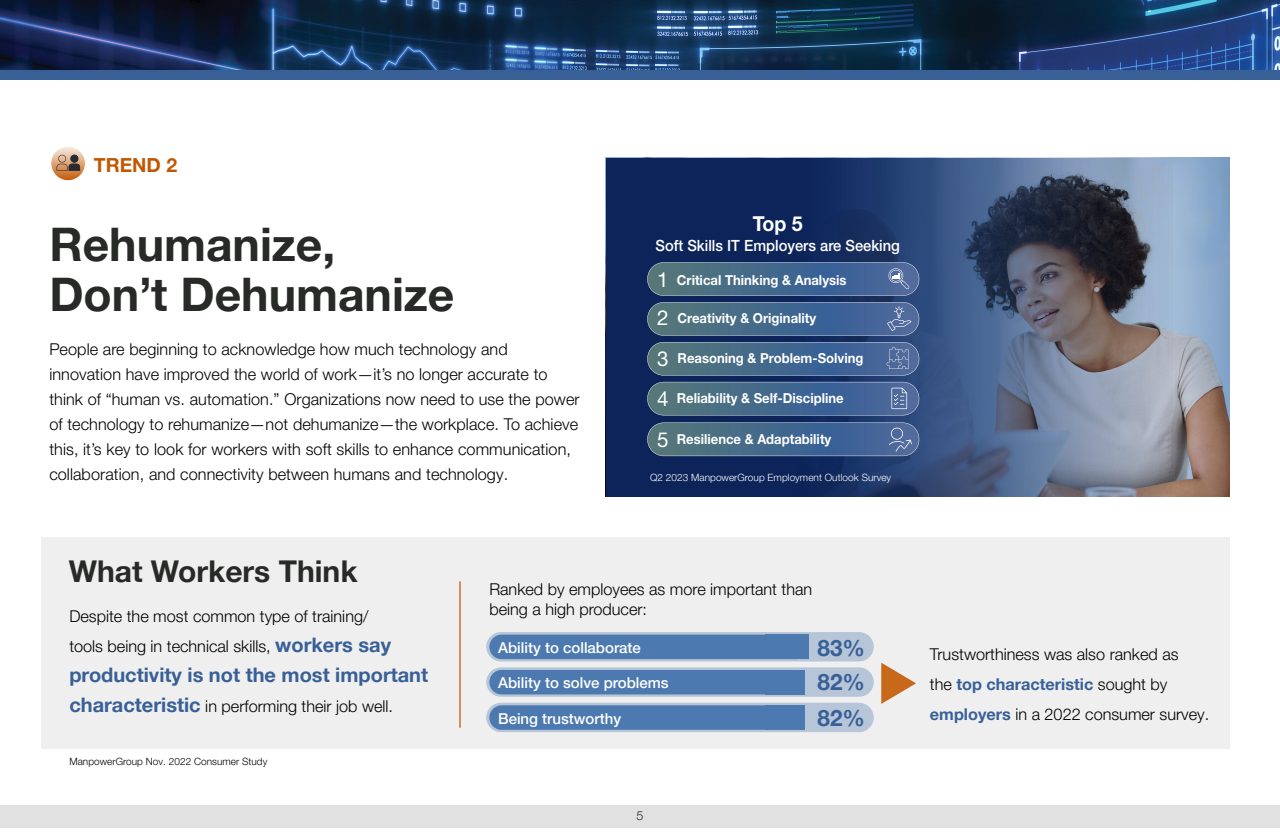
<style>
.page{position:relative;width:1280px;height:840px;background:#fff}
.page>*{position:absolute;margin:0;border:0;box-sizing:border-box;transform-origin:0 0}
.t1{font:700 46.25px/50px "Helvetica Neue LT Pro";color:#282a28}
.t2{font:700 30px "Helvetica Neue LT Pro";color:#282a28}
.t3{font:700 22.5px "Helvetica Neue LT Pro";color:#386097}
.t4{font:20.62px/40px "Helvetica Neue LT Pro";color:#fff;text-align:justify}
.t5{font:700 20.62px "Helvetica Neue LT Pro";color:#fff;scale:.95 1}
.t6{font:700 20px "Helvetica Neue LT Pro";color:#386097}
.t7{font:700 19.38px "Helvetica Neue LT Pro";color:#c25700}
.t8{font:300 16.25px/25px "Helvetica Neue LT Pro";letter-spacing:.005em;color:#000}
.t9{font:500 15.5px "Helvetica Neue LT Pro";color:#fff;scale:.95 1}
.t10{font:500 15px "Helvetica Neue LT Pro";color:#fff}
.t11{font:700 13.75px "Helvetica Neue LT Pro";color:#fff;scale:.95 1}
.t12{font:300 12.5px "Helvetica Neue LT Pro";color:#282a32}
.t13{font:300 10px "Helvetica Neue LT Pro";letter-spacing:.005em;color:#fff}
.t14{font:300 10px "Helvetica Neue LT Pro";letter-spacing:.005em;color:#000}
.s1{font-weight:700;font-size:20px;color:#386097}
.s2{font-weight:700;color:#386097}
</style>
<div class="page">
<div style="left:0;top:805px;width:1280px;height:23px;background:#e1e1e2"></div>
<img style="left:0;top:0;width:1280px;height:70px">
<div style="left:0;top:70px;width:1280px;height:10px;background:#386097"></div>
<img style="left:1172px;top:158px;width:58px;height:339px">
<div style="left:41px;top:538px;width:1189px;height:211px;background:#efefef"></div>
<svg style="left:606px;top:158px;width:566px;height:339px;background:#3d4f74"></svg>
<svg style="left:647px;top:302px;width:272px;height:34px;background:#4a6c8f"></svg>
<svg style="left:647px;top:342px;width:272px;height:34px;background:#4a6c8f"></svg>
<svg style="left:647px;top:382px;width:272px;height:33px;background:#496b8e"></svg>
<svg style="left:647px;top:423px;width:272px;height:33px;background:#486b8e"></svg>
<svg style="left:647px;top:262px;width:272px;height:34px;background:#4b6c8f"></svg>
<hr style="left:459px;top:581px;width:2px;height:147px;background:#c25700">
<svg style="left:486px;top:632px;width:388px;height:29px;background:#b0c1d6"></svg>
<div style="left:489px;top:635px;width:320px;height:24px;background:#4c79af;border-radius:12px"></div>
<div style="left:765px;top:635px;width:44px;height:24px;background:#4c79af"></div>
<div style="left:486px;top:667px;width:388px;height:30px;background:linear-gradient(to right,#b3c3d7,#b4c3d7);border-radius:15px"></div>
<div style="left:489px;top:670px;width:315px;height:24px;background:#4c79af;border-radius:12px"></div>
<div style="left:765px;top:670px;width:39px;height:24px;background:#4c79af"></div>
<div style="left:486px;top:703px;width:388px;height:29px;background:#b6c5d8;border-radius:15px"></div>
<div style="left:489px;top:705px;width:306px;height:25px;background:#4c79af;border-radius:12px"></div>
<div style="left:765px;top:705px;width:39px;height:25px;background:#4c79af"></div>
<svg style="left:51px;top:146px;width:34px;height:35px"></svg>
<div style="left:50px;top:146px;width:36px;height:35px;border:1px solid #fff;border-radius:50%"></div>
<svg style="left:57px;top:155px;width:23px;height:16px"></svg>
<svg style="left:881px;top:663px;width:35px;height:41px"></svg>
<p class="t7" style="left:94px;top:153px;width:85px">TREND 2</p>
<h1 class="t1" style="left:49px;top:218px;width:407px">Rehumanize,<br>Don’t Dehumanize</h1>
<p class="t8" style="left:49px;top:336px;width:532px">People are beginning to acknowledge how much technology and innovation have improved the world of work—it’s no longer accurate to think of “human vs. automation.” Organizations now need to use the power of technology to rehumanize—not dehumanize—the workplace. To achieve this, it’s key to look for workers with soft skills to enhance communication, collaboration, and connectivity between humans and technology.</p>
<p class="t5" style="left:753px;top:211px;width:54px">Top 5</p>
<p class="t9" style="left:656px;top:236px;width:259px">Soft Skills IT Employers are Seeking</p>
<p class="t4" style="left:657px;top:259px;width:13px">1<br>2<br>3<br>4<br>5</p>
<p class="t11" style="left:677px;top:271px;width:180px">Critical Thinking &amp; Analysis</p>
<p class="t11" style="left:678px;top:309px;width:148px">Creativity &amp; Originality</p>
<p class="t11" style="left:678px;top:350px;width:197px">Reasoning &amp; Problem-Solving</p>
<p class="t11" style="left:677px;top:390px;width:177px">Reliability &amp; Self-Discipline</p>
<p class="t11" style="left:677px;top:430px;width:164px">Resilience &amp; Adaptability</p>
<p class="t13" style="left:650px;top:472px;width:243px">Q2 2023 ManpowerGroup Employment Outlook Survey</p>
<h2 class="t2" style="left:69px;top:553px;width:290px">What Workers Think</h2>
<p class="t8" style="left:69px;top:601px;width:323px;line-height:30px">Despite the most common type of training/ tools being in technical skills, <span class="s1">workers say</span></p>
<p class="t6" style="left:69px;top:662px;width:360px">productivity is not the most important</p>
<p class="t8" style="left:69px;top:693px;width:325px"><span class="s1">characteristic</span> in performing their job well.</p>
<p class="t14" style="left:69px;top:755px;width:200px">ManpowerGroup Nov. 2022 Consumer Study</p>
<p class="t8" style="left:489px;top:579px;width:324px;line-height:20px">Ranked by employees as more important than being a high producer:</p>
<p class="t10" style="left:498px;top:639px;width:144px">Ability to collaborate</p>
<h3 class="t3" style="left:818px;top:634px;width:49px">83%</h3>
<p class="t10" style="left:498px;top:673px;width:172px">Ability to solve problems</p>
<h3 class="t3" style="left:818px;top:668px;width:49px">82%</h3>
<p class="t10" style="left:498px;top:709px;width:125px">Being trustworthy</p>
<h3 class="t3" style="left:818px;top:704px;width:49px">82%</h3>
<p class="t12" style="left:637px;top:808px;width:8px">5</p>
<p class="t8" style="left:930px;top:639px;width:281px;line-height:30px">Trustworthiness was also ranked as<br>the <span class="s2">top characteristic</span> sought by <span class="s2">employers</span> in a 2022 consumer survey.</p>
</div>
